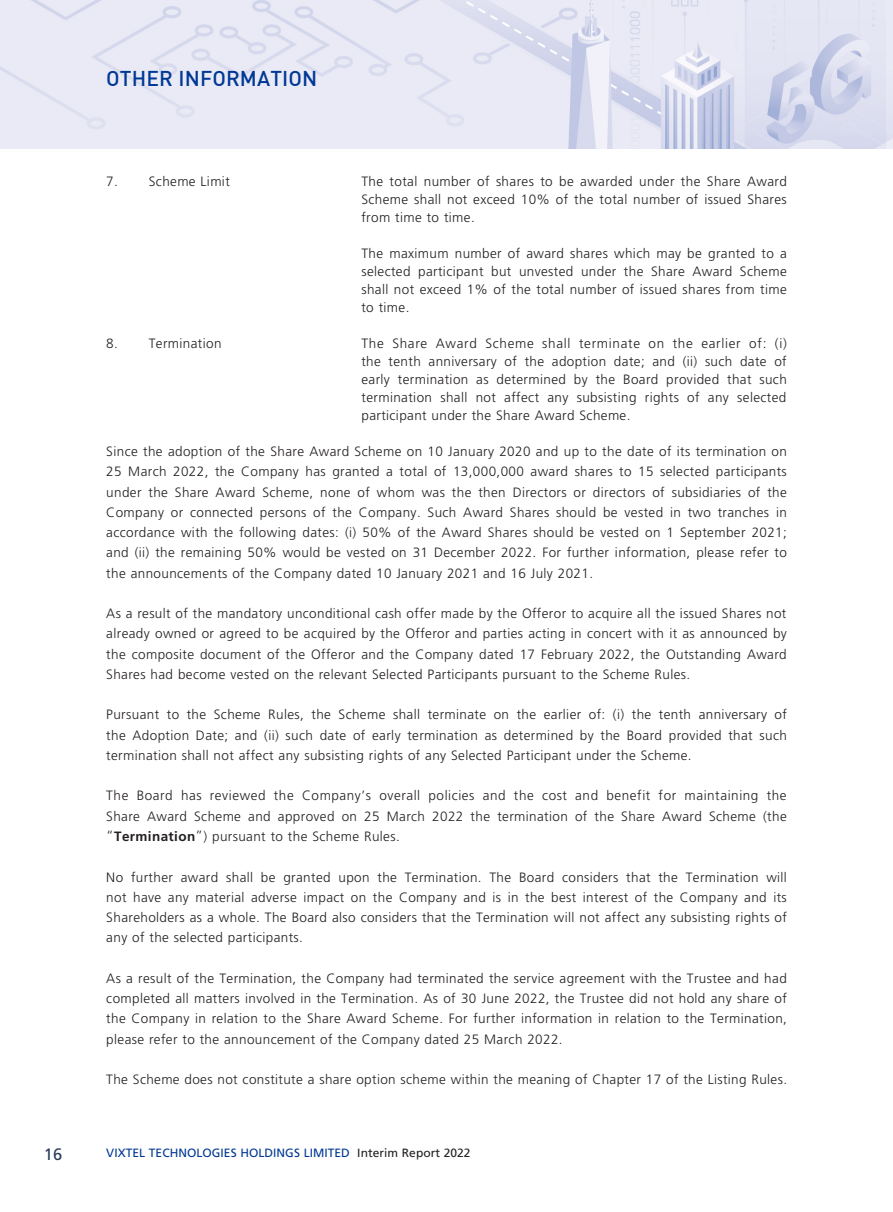
<style>
.page{position:relative;width:893px;height:1212px;background:#fff}
.page>*{position:absolute;margin:0;border:0;box-sizing:border-box;transform-origin:0 0}
.t1{font:21px "DIN Medium";letter-spacing:.005em;color:#003894}
.t2{font:16.5px "Frutiger LT Std";color:#283b58}
.t3{font:300 13.5px/20.2px "Frutiger LT Std";letter-spacing:.03em;color:#231f20;text-align:justify}
.t4{font:12px "Frutiger LT Std";letter-spacing:.005em;color:#003894}
.s1{font-weight:700}
.s2{color:#231f20}
</style>
<div class="page">
<img style="left:0;top:0;width:893px;height:148px">
<h1 class="t1" style="left:106px;top:65px;width:212px">OTHER INFORMATION</h1>
<p class="t3" style="left:106px;top:172px;width:125px">7. Scheme Limit</p>
<p class="t3" style="left:361px;top:173px;width:427px;line-height:18px">The total number of shares to be awarded under the Share Award Scheme shall not exceed 10% of the total number of issued Shares from time to time.</p>
<p class="t3" style="left:361px;top:245px;width:427px;line-height:18px">The maximum number of award shares which may be granted to a selected participant but unvested under the Share Award Scheme shall not exceed 1% of the total number of issued shares from time to time.</p>
<p class="t3" style="left:106px;top:334px;width:117px">8. Termination</p>
<p class="t3" style="left:361px;top:335px;width:427px;line-height:18px">The Share Award Scheme shall terminate on the earlier of: (i) the tenth anniversary of the adoption date; and (ii) such date of early termination as determined by the Board provided that such termination shall not affect any subsisting rights of any selected participant under the Share Award Scheme.</p>
<p class="t3" style="left:106px;top:442px;width:682px">Since the adoption of the Share Award Scheme on 10 January 2020 and up to the date of its termination on 25 March 2022, the Company has granted a total of 13,000,000 award shares to 15 selected participants under the Share Award Scheme, none of whom was the then Directors or directors of subsidiaries of the Company or connected persons of the Company. Such Award Shares should be vested in two tranches in accordance with the following dates: (i) 50% of the Award Shares should be vested on 1 September 2021; and (ii) the remaining 50% would be vested on 31 December 2022. For further information, please refer to the announcements of the Company dated 10 January 2021 and 16 July 2021.</p>
<p class="t3" style="left:106px;top:604px;width:682px">As a result of the mandatory unconditional cash offer made by the Offeror to acquire all the issued Shares not already owned or agreed to be acquired by the Offeror and parties acting in concert with it as announced by the composite document of the Offeror and the Company dated 17 February 2022, the Outstanding Award Shares had become vested on the relevant Selected Participants pursuant to the Scheme Rules.</p>
<p class="t3" style="left:106px;top:705px;width:682px">Pursuant to the Scheme Rules, the Scheme shall terminate on the earlier of: (i) the tenth anniversary of the Adoption Date; and (ii) such date of early termination as determined by the Board provided that such termination shall not affect any subsisting rights of any Selected Participant under the Scheme.</p>
<p class="t3" style="left:106px;top:786px;width:682px">The Board has reviewed the Company’s overall policies and the cost and benefit for maintaining the Share Award Scheme and approved on 25 March 2022 the termination of the Share Award Scheme (the “<span class="s1">Termination</span>”) pursuant to the Scheme Rules.</p>
<p class="t3" style="left:106px;top:867px;width:682px">No further award shall be granted upon the Termination. The Board considers that the Termination will not have any material adverse impact on the Company and is in the best interest of the Company and its Shareholders as a whole. The Board also considers that the Termination will not affect any subsisting rights of any of the selected participants.</p>
<p class="t3" style="left:106px;top:968px;width:682px">As a result of the Termination, the Company had terminated the service agreement with the Trustee and had completed all matters involved in the Termination. As of 30 June 2022, the Trustee did not hold any share of the Company in relation to the Share Award Scheme. For further information in relation to the Termination, please refer to the announcement of the Company dated 25 March 2022.</p>
<p class="t3" style="left:106px;top:1069px;width:682px">The Scheme does not constitute a share option scheme within the meaning of Chapter 17 of the Listing Rules.</p>
<p class="t2" style="left:44px;top:1144px;width:20px">16</p>
<p class="t4" style="left:106px;top:1145px;width:366px">VIXTEL TECHNOLOGIES HOLDINGS LIMITED <span class="s2">Interim Report 2022</span></p>
</div>
